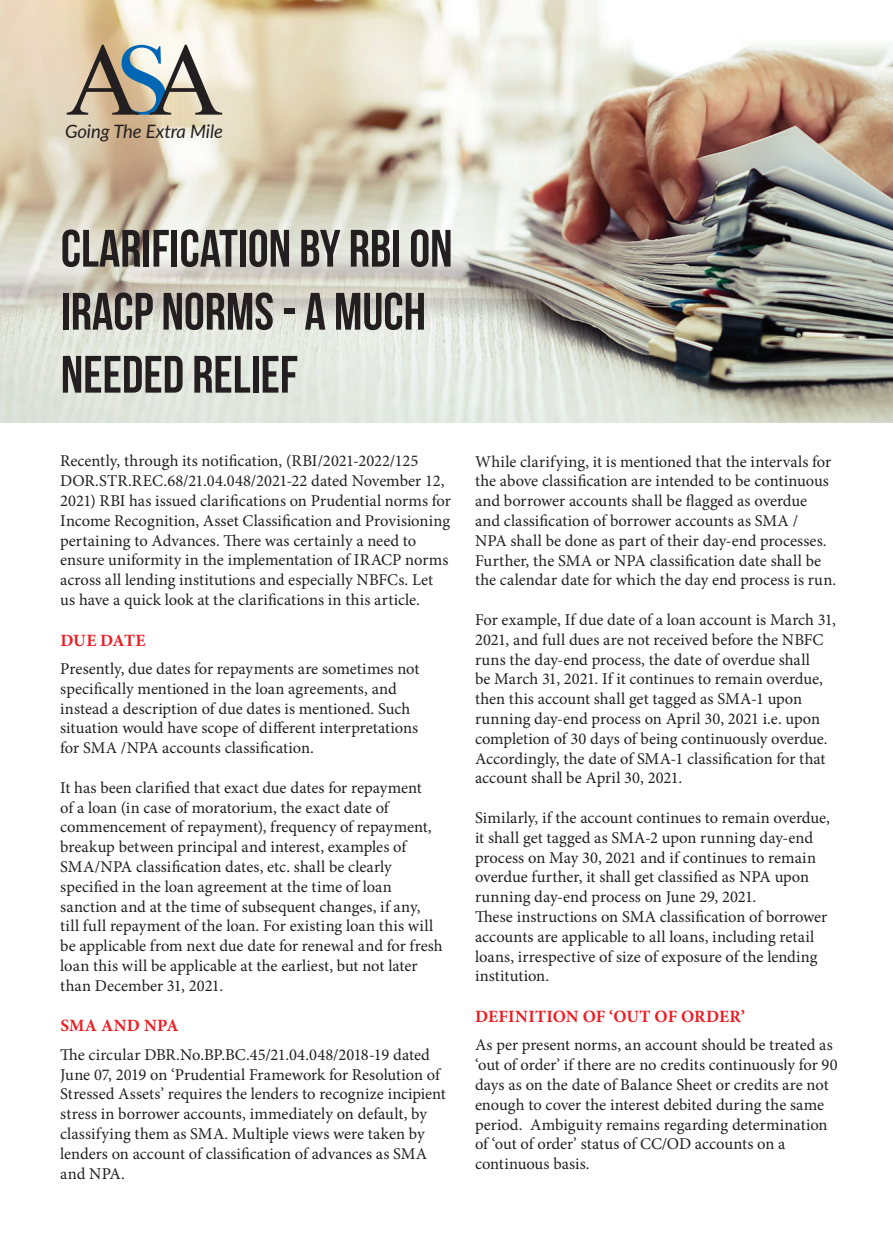
<style>
.page{position:relative;width:893px;height:1242px;background:#fff}
.page>*{position:absolute;margin:0;border:0;box-sizing:border-box;transform-origin:0 0}
.t1{font:52.5px/63px "Bebas Neue";color:#231f20}
.t2{font:italic 18.45px "Lato";letter-spacing:-.005em;color:#231f20}
.t3{font:700 17.25px "Minion Pro";letter-spacing:.015em;color:#ee1d23}
.t4{font:16.5px/19.8px "Minion Pro";color:#231f20}
</style>
<div class="page">
<img style="left:0;top:0;width:892px;height:422px">
<svg style="left:67px;top:45px;width:155px;height:70px;background:#aaa79b"></svg>
<p class="t2" style="left:65px;top:118px;width:159px">Going The Extra Mile</p>
<h1 class="t1" style="left:61px;top:216px;width:393px">CLARIFICATION BY RBI ON<br>IRACP NORMS - A MUCH<br>NEEDED RELIEF</h1>
<p class="t4" style="left:60px;top:451px;width:392px">Recently, through its notification, (RBI/2021-2022/125<br>DOR.STR.REC.68/21.04.048/2021-22 dated November 12, 2021) RBI has issued clarifications on Prudential norms for Income Recognition, Asset Classification and Provisioning pertaining to Advances. There was certainly a need to ensure uniformity in the implementation of IRACP norms across all lending institutions and especially NBFCs. Let us have a quick look at the clarifications in this article.</p>
<p class="t3" style="left:60px;top:628px;width:87px">DUE DATE</p>
<p class="t4" style="left:60px;top:659px;width:360px">Presently, due dates for repayments are sometimes not specifically mentioned in the loan agreements, and instead a description of due dates is mentioned. Such situation would have scope of different interpretations for SMA /NPA accounts classification.</p>
<p class="t4" style="left:60px;top:778px;width:384px">It has been clarified that exact due dates for repayment<br>of a loan (in case of moratorium, the exact date of commencement of repayment), frequency of repayment, breakup between principal and interest, examples of SMA/NPA classification dates, etc. shall be clearly specified in the loan agreement at the time of loan sanction and at the time of subsequent changes, if any, till full repayment of the loan. For existing loan this will be applicable from next due date for renewal and for fresh loan this will be applicable at the earliest, but not later than December 31, 2021.</p>
<p class="t3" style="left:60px;top:1014px;width:120px">SMA AND NPA</p>
<p class="t4" style="left:60px;top:1045px;width:387px">The circular DBR.No.BP.BC.45/21.04.048/2018-19 dated June 07, 2019 on ‘Prudential Framework for Resolution of Stressed Assets’ requires the lenders to recognize incipient stress in borrower accounts, immediately on default, by classifying them as SMA. Multiple views were taken by lenders on account of classification of advances as SMA and NPA.</p>
<p class="t4" style="left:475px;top:452px;width:362px">While clarifying, it is mentioned that the intervals for the above classification are intended to be continuous and borrower accounts shall be flagged as overdue and classification of borrower accounts as SMA /<br>NPA shall be done as part of their day-end processes.<br>Further, the SMA or NPA classification date shall be the calendar date for which the day end process is run.</p>
<p class="t4" style="left:475px;top:610px;width:362px">For example, If due date of a loan account is March 31, 2021, and full dues are not received before the NBFC runs the day-end process, the date of overdue shall<br>be March 31, 2021. If it continues to remain overdue, then this account shall get tagged as SMA-1 upon running day-end process on April 30, 2021 i.e. upon completion of 30 days of being continuously overdue.<br>Accordingly, the date of SMA-1 classification for that account shall be April 30, 2021.</p>
<p class="t4" style="left:475px;top:808px;width:356px">Similarly, if the account continues to remain overdue, it shall get tagged as SMA-2 upon running day-end process on May 30, 2021 and if continues to remain overdue further, it shall get classified as NPA upon running day-end process on June 29, 2021.<br>These instructions on SMA classification of borrower accounts are applicable to all loans, including retail loans, irrespective of size of exposure of the lending institution.</p>
<p class="t3" style="left:475px;top:1004px;width:271px">DEFINITION OF ‘OUT OF ORDER’</p>
<p class="t4" style="left:475px;top:1035px;width:364px">As per present norms, an account should be treated as ‘out of order’ if there are no credits continuously for 90 days as on the date of Balance Sheet or credits are not enough to cover the interest debited during the same period. Ambiguity remains regarding determination of ‘out of order’ status of CC/OD accounts on a continuous basis.</p>
</div>
